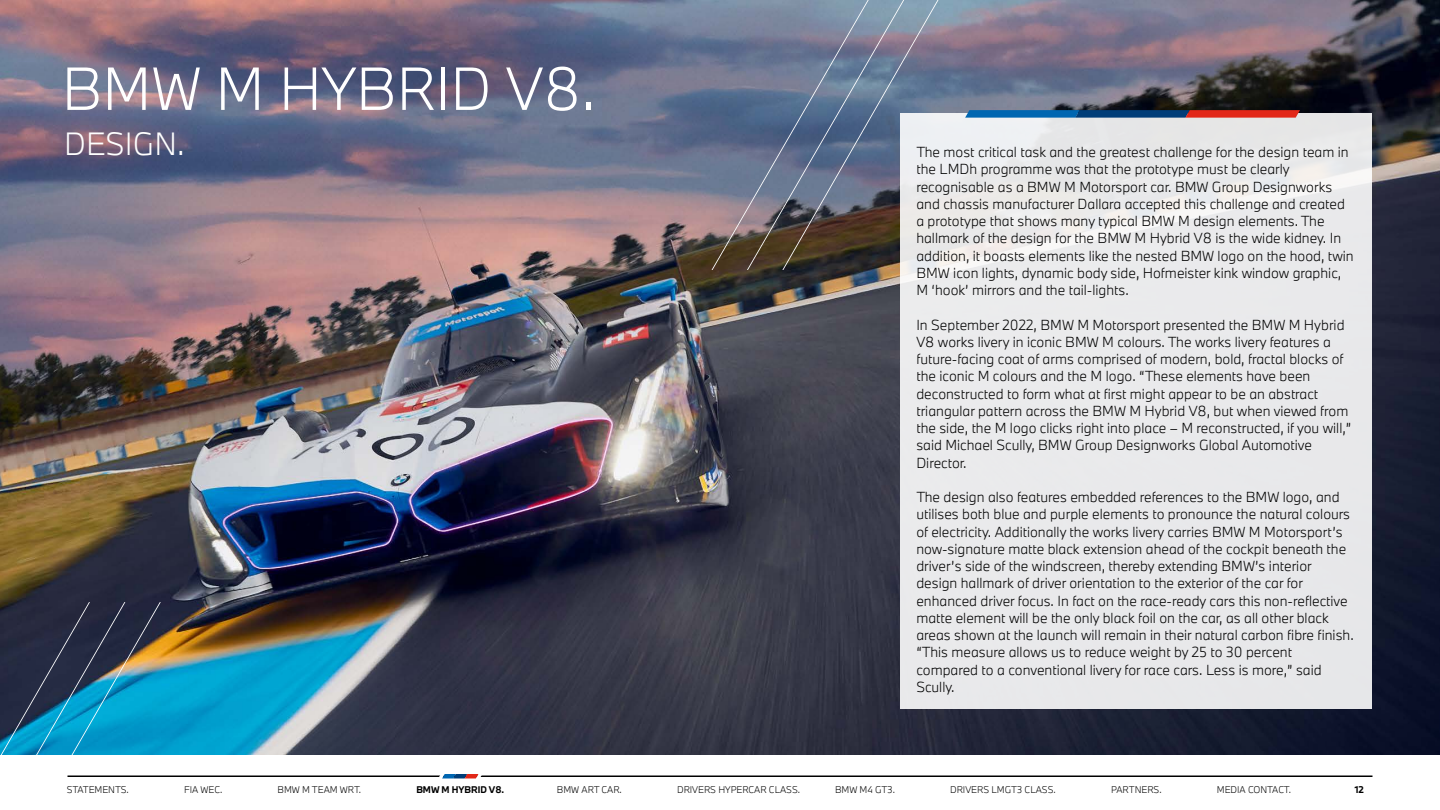
<style>
.page{position:relative;width:1440px;height:810px;background:#fff}
.page>*{position:absolute;margin:0;border:0;box-sizing:border-box;transform-origin:0 0}
.t1{font:300 56.25px "BMW Type Next";color:#fff}
.t2{font:300 29.85px "BMW Type Next";color:#fff}
.t3{font:300 13.5px/17.2px "BMW Type Next";color:#000}
.t4{font:300 9px "BMW Type Next";color:#000}
.t5{font:700 9px "BMW Type Next";color:#000}
.t6{font:700 9px "BMW Type Next Pro";color:#000}
</style>
<div class="page">
<img style="left:0;top:0;width:1440px;height:755px">
<svg style="left:0;top:601px;width:162px;height:176px;background:#3d7089"></svg>
<svg style="left:711px;top:0;width:35px;height:271px;background:#6c7184"></svg>
<svg style="left:746px;top:0;width:34px;height:271px;background:#686f82"></svg>
<svg style="left:780px;top:0;width:249px;height:271px;background:#686f82"></svg>
<div style="left:900px;top:113px;width:471px;height:596px;background:#e9e9eb"></div>
<svg style="left:965px;top:110px;width:335px;height:8px;background:#534c70"></svg>
<hr style="left:68px;top:776px;width:1304px;height:1px;background:#000">
<svg style="left:438px;top:774px;width:44px;height:4px"></svg>
<h1 class="t1" style="left:62px;top:50px;width:536px">BMW M HYBRID V8.</h1>
<h2 class="t2" style="left:64px;top:123px;width:122px">DESIGN.</h2>
<p class="t3" style="left:916px;top:143px;width:439px">The most critical task and the greatest challenge for the design team in the LMDh programme was that the prototype must be clearly recognisable as a BMW M Motorsport car. BMW Group Designworks and chassis manufacturer Dallara accepted this challenge and created a prototype that shows many typical BMW M design elements. The hallmark of the design for the BMW M Hybrid V8 is the wide kidney. In addition, it boasts elements like the nested BMW logo on the hood, twin BMW icon lights, dynamic body side, Hofmeister kink window graphic, M ‘hook’ mirrors and the tail-lights.</p>
<p class="t3" style="left:916px;top:316px;width:436px">In September 2022, BMW M Motorsport presented the BMW M Hybrid V8 works livery in iconic BMW M colours. The works livery features a future-facing coat of arms comprised of modern, bold, fractal blocks of the iconic M colours and the M logo. “These elements have been deconstructed to form what at first might appear to be an abstract triangular pattern across the BMW M Hybrid V8, but when viewed from the side, the M logo clicks right into place – M reconstructed, if you will,” said Michael Scully, BMW Group Designworks Global Automotive Director.</p>
<p class="t3" style="left:916px;top:488px;width:439px">The design also features embedded references to the BMW logo, and utilises both blue and purple elements to pronounce the natural colours of electricity. Additionally the works livery carries BMW M Motorsport’s now-signature matte black extension ahead of the cockpit beneath the driver’s side of the windscreen, thereby extending BMW’s interior design hallmark of driver orientation to the exterior of the car for enhanced driver focus. In fact on the race-ready cars this non-reflective matte element will be the only black foil on the car, as all other black areas shown at the launch will remain in their natural carbon fibre finish. “This measure allows us to reduce weight by 25 to 30 percent compared to a conventional livery for race cars. Less is more,” said Scully.</p>
<p class="t4" style="left:67px;top:784px;width:64px">STATEMENTS.</p>
<p class="t4" style="left:184px;top:784px;width:40px">FIA WEC.</p>
<p class="t4" style="left:278px;top:784px;width:85px">BMW M TEAM WRT.</p>
<p class="t5" style="left:416px;top:784px;width:89px">BMW M HYBRID V8.</p>
<p class="t4" style="left:557px;top:784px;width:66px">BMW ART CAR.</p>
<p class="t4" style="left:677px;top:784px;width:125px">DRIVERS HYPERCAR CLASS.</p>
<p class="t4" style="left:835px;top:784px;width:61px">BMW M4 GT3.</p>
<p class="t4" style="left:950px;top:784px;width:107px">DRIVERS LMGT3 CLASS.</p>
<p class="t4" style="left:1111px;top:784px;width:52px">PARTNERS.</p>
<p class="t4" style="left:1217px;top:784px;width:76px">MEDIA CONTACT.</p>
<p class="t6" style="left:1355px;top:783px;width:11px">12</p>
</div>
